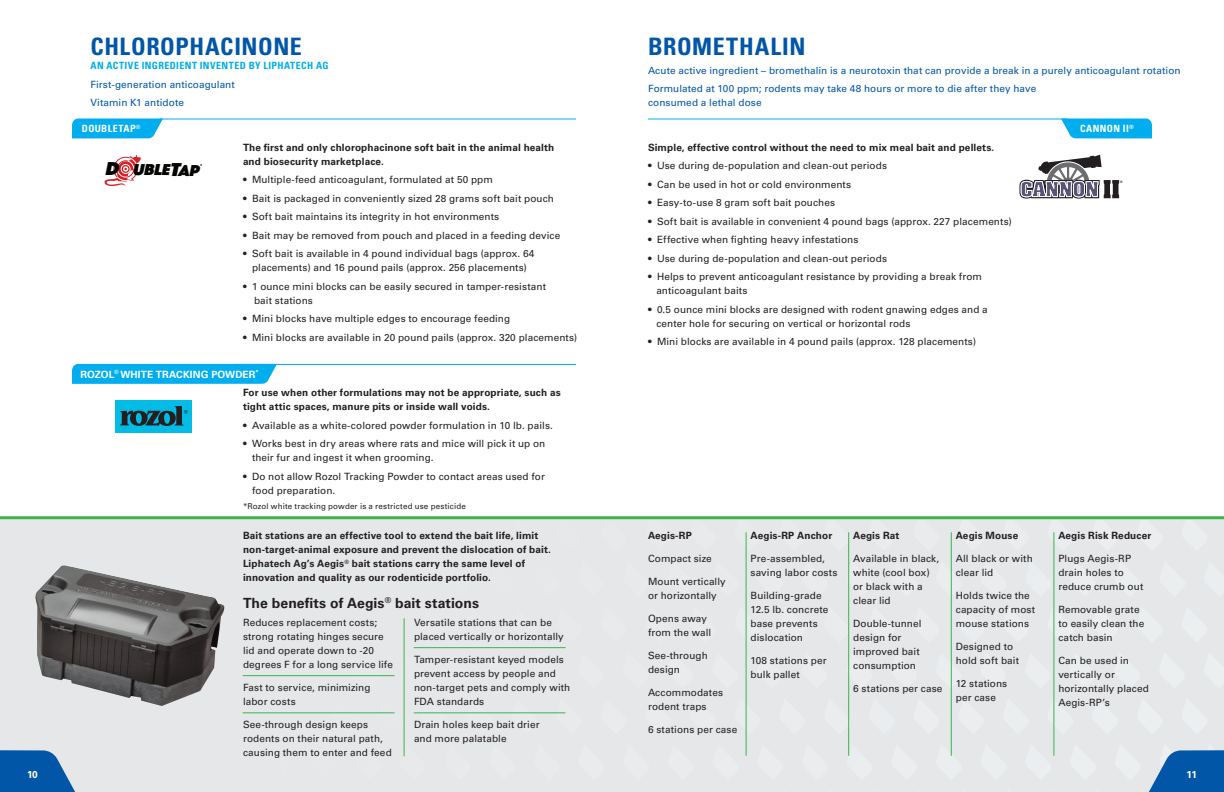
<style>
.page{position:relative;width:1224px;height:792px;background:#fff}
.page>*{position:absolute;margin:0;border:0;box-sizing:border-box;transform-origin:0 0}
.t1{font:700 condensed 24px "Univers LT Std";letter-spacing:.025em;color:#0156a8}
.t2{font:italic 16.5px "Phosphate Pro Solid";color:#040503;scale:1.08 1}
.t3{font:700 14px "Univers LT Std";letter-spacing:.005em;color:#231f20}
.t4{font:10px/14px "Univers LT Std";letter-spacing:.01em;color:#231f20}
.t5{font:700 10px/14px "Univers LT Std";letter-spacing:.015em;color:#231f20}
.t6{font:10px/14px "Univers LT Std";letter-spacing:.005em;color:#0156a8}
.t7{font:700 condensed 10px "Univers LT Std";letter-spacing:.04em;color:#00aeef}
.t8{font:700 10px "Univers LT Std";letter-spacing:.01em;color:#fff}
.t9{font:700 condensed 10px "Univers LT Std";letter-spacing:.04em;color:#fff}
.t10{font:8px "Univers LT Std";letter-spacing:.02em;color:#231f20}
.t11{font:700 3.3px "Helvetica";color:#231f20}
.t12{font:700 condensed 2.8px "Helvetica LT Pro";color:#040503}
.s1{font-size:19.5px}
</style>
<div class="page">
<div style="left:0;top:516px;width:1224px;height:276px;background:#e6e7e9"></div>
<div style="left:288px;top:520px;width:936px;height:77px;background:#e6e7e9"></div>
<img style="left:35px;top:565px;width:190px;height:141px">
<hr style="left:243px;top:675px;width:151px;height:1px;background:#3ab54a">
<hr style="left:414px;top:647px;width:151px;height:1px;background:#3ab54a">
<hr style="left:243px;top:712px;width:151px;height:1px;background:#3ab54a">
<hr style="left:414px;top:712px;width:151px;height:1px;background:#3ab54a">
<hr style="left:404px;top:619px;width:1px;height:137px;background:#3ab54a">
<svg style="left:72px;top:364px;width:205px;height:20px;background:#09b1ef"></svg>
<hr style="left:234px;top:364px;width:342px;height:1px;background:#00aeef">
<div style="left:72px;top:119px;width:90px;height:19px;background:#00aeef"></div>
<div style="left:1062px;top:119px;width:90px;height:19px;background:#00aeef"></div>
<hr style="left:160px;top:119px;width:416px;height:1px;background:#00aeef">
<hr style="left:648px;top:119px;width:419px;height:1px;background:#00aeef">
<svg style="left:104px;top:155px;width:39px;height:31px"></svg>
<div style="left:115px;top:400px;width:76px;height:33px;background:#02bce5"></div>
<svg style="left:120px;top:406px;width:68px;height:20px"></svg>
<svg style="left:1019px;top:155px;width:100px;height:44px"></svg>
<hr style="left:746px;top:533px;width:1px;height:223px;background:#3ab54a">
<hr style="left:848px;top:533px;width:1px;height:223px;background:#3ab54a">
<hr style="left:951px;top:533px;width:1px;height:223px;background:#3ab54a">
<hr style="left:1053px;top:533px;width:1px;height:223px;background:#3ab54a">
<svg style="left:0;top:750px;width:80px;height:42px;background:#3174b5"></svg>
<svg style="left:1144px;top:750px;width:80px;height:42px;background:#3275b6"></svg>
<p class="t1" style="left:90px;top:32px;width:213px">CHLOROPHACINONE</p>
<p class="t7" style="left:90px;top:60px;width:240px">AN ACTIVE INGREDIENT INVENTED BY LIPHATECH AG</p>
<p class="t6" style="left:90px;top:77px;width:146px">First-generation anticoagulant</p>
<p class="t6" style="left:90px;top:96px;width:95px">Vitamin K1 antidote</p>
<p class="t9" style="left:82px;top:122px;width:60px">DOUBLETAP<sup>®</sup></p>
<p class="t5" style="left:243px;top:140px;width:313px">The first and only chlorophacinone soft bait in the animal health and biosecurity marketplace.</p>
<p class="t4" style="left:243px;top:173px;width:251px">• Multiple-feed anticoagulant, formulated at 50 ppm</p>
<p class="t4" style="left:243px;top:191px;width:313px">• Bait is packaged in conveniently sized 28 grams soft bait pouch</p>
<p class="t4" style="left:243px;top:210px;width:258px">• Soft bait maintains its integrity in hot environments</p>
<p class="t4" style="left:243px;top:228px;width:319px">• Bait may be removed from pouch and placed in a feeding device</p>
<p class="t4" style="left:243px;top:247px;width:293px;text-align:center">• Soft bait is available in 4 pound individual bags (approx. 64 placements) and 16 pound pails (approx. 256 placements)</p>
<p class="t4" style="left:254px;top:279px;width:293px;text-indent:-11px">• 1 ounce mini blocks can be easily secured in tamper-resistant bait stations</p>
<p class="t4" style="left:243px;top:312px;width:269px">• Mini blocks have multiple edges to encourage feeding</p>
<p class="t4" style="left:243px;top:330px;width:336px">• Mini blocks are available in 20 pound pails (approx. 320 placements)</p>
<p class="t8" style="left:80px;top:368px;width:180px">ROZOL<sup>®</sup> WHITE TRACKING POWDER<sup>*</sup></p>
<p class="t5" style="left:243px;top:386px;width:319px">For use when other formulations may not be appropriate, such as tight attic spaces, manure pits or inside wall voids.</p>
<p class="t4" style="left:243px;top:418px;width:311px">• Available as a white-colored powder formulation in 10 lb. pails.</p>
<p class="t4" style="left:252px;top:437px;width:295px;text-indent:-9px">• Works best in dry areas where rats and mice will pick it up on their fur and ingest it when grooming.</p>
<p class="t4" style="left:252px;top:469px;width:294px;text-indent:-9px">• Do not allow Rozol Tracking Powder to contact areas used for food preparation.</p>
<p class="t2" style="left:105px;top:158px;width:93px"><span class="s1">D</span> UBLE<span class="s1">T</span>AP</p>
<p class="t12" style="left:200px;top:163px;width:3px">®</p>
<p class="t10" style="left:243px;top:501px;width:224px">*Rozol white tracking powder is a restricted use pesticide</p>
<p class="t5" style="left:243px;top:529px;width:309px">Bait stations are an effective tool to extend the bait life, limit non-target-animal exposure and prevent the dislocation of bait.<br>Liphatech Ag’s Aegis<sup>®</sup> bait stations carry the same level of innovation and quality as our rodenticide portfolio.</p>
<p class="t3" style="left:243px;top:594px;width:238px">The benefits of Aegis<sup>®</sup> bait stations</p>
<p class="t4" style="left:243px;top:615px;width:151px">Reduces replacement costs; strong rotating hinges secure lid and operate down to -20 degrees F for a long service life</p>
<p class="t4" style="left:243px;top:680px;width:129px">Fast to service, minimizing labor costs</p>
<p class="t4" style="left:243px;top:717px;width:150px">See-through design keeps rodents on their natural path, causing them to enter and feed</p>
<p class="t4" style="left:414px;top:615px;width:151px">Versatile stations that can be placed vertically or horizontally</p>
<p class="t4" style="left:414px;top:652px;width:158px">Tamper-resistant keyed models prevent access by people and non-target pets and comply with<br>FDA standards</p>
<p class="t4" style="left:414px;top:717px;width:127px">Drain holes keep bait drier and more palatable</p>
<p class="t1" style="left:648px;top:32px;width:159px">BROMETHALIN</p>
<p class="t6" style="left:648px;top:63px;width:534px">Acute active ingredient – bromethalin is a neurotoxin that can provide a break in a purely anticoagulant rotation</p>
<p class="t6" style="left:648px;top:82px;width:390px">Formulated at 100 ppm; rodents may take 48 hours or more to die after they have consumed a lethal dose</p>
<p class="t9" style="left:1080px;top:122px;width:55px">CANNON II<sup>®</sup></p>
<p class="t5" style="left:648px;top:140px;width:348px">Simple, effective control without the need to mix meal bait and pellets.</p>
<p class="t4" style="left:648px;top:159px;width:241px">• Use during de-population and clean-out periods</p>
<p class="t4" style="left:648px;top:177px;width:205px">• Can be used in hot or cold environments</p>
<p class="t4" style="left:648px;top:196px;width:189px">• Easy-to-use 8 gram soft bait pouches</p>
<p class="t4" style="left:648px;top:214px;width:365px">• Soft bait is available in convenient 4 pound bags (approx. 227 placements)</p>
<p class="t4" style="left:648px;top:233px;width:212px">• Effective when fighting heavy infestations</p>
<p class="t4" style="left:648px;top:251px;width:241px">• Use during de-population and clean-out periods</p>
<p class="t4" style="left:656px;top:270px;width:327px;text-indent:-8px">• Helps to prevent anticoagulant resistance by providing a break from anticoagulant baits</p>
<p class="t4" style="left:656px;top:302px;width:333px;text-indent:-8px">• 0.5 ounce mini blocks are designed with rodent gnawing edges and a center hole for securing on vertical or horizontal rods</p>
<p class="t4" style="left:648px;top:335px;width:330px">• Mini blocks are available in 4 pound pails (approx. 128 placements)</p>
<p class="t11" style="left:1120px;top:179px;width:4px">®</p>
<p class="t5" style="left:648px;top:529px;width:45px">Aegis-RP</p>
<p class="t4" style="left:648px;top:552px;width:65px">Compact size</p>
<p class="t4" style="left:648px;top:575px;width:79px">Mount vertically or horizontally</p>
<p class="t4" style="left:648px;top:612px;width:65px">Opens away from the wall</p>
<p class="t4" style="left:648px;top:649px;width:61px">See-through design</p>
<p class="t4" style="left:648px;top:686px;width:77px">Accommodates rodent traps</p>
<p class="t4" style="left:648px;top:723px;width:91px">6 stations per case</p>
<p class="t5" style="left:751px;top:529px;width:83px">Aegis-RP Anchor</p>
<p class="t4" style="left:751px;top:552px;width:88px">Pre-assembled, saving labor costs</p>
<p class="t4" style="left:751px;top:589px;width:79px">Building-grade<br>12.5 lb. concrete base prevents dislocation</p>
<p class="t4" style="left:751px;top:654px;width:78px">108 stations per bulk pallet</p>
<p class="t5" style="left:853px;top:529px;width:48px">Aegis Rat</p>
<p class="t4" style="left:853px;top:552px;width:88px">Available in black, white (cool box) or black with a clear lid</p>
<p class="t4" style="left:853px;top:617px;width:70px">Double-tunnel design for improved bait consumption</p>
<p class="t4" style="left:853px;top:682px;width:91px">6 stations per case</p>
<p class="t5" style="left:956px;top:529px;width:64px">Aegis Mouse</p>
<p class="t4" style="left:956px;top:552px;width:78px">All black or with clear lid</p>
<p class="t4" style="left:956px;top:589px;width:81px">Holds twice the capacity of most mouse stations</p>
<p class="t4" style="left:956px;top:640px;width:65px">Designed to hold soft bait</p>
<p class="t4" style="left:956px;top:677px;width:53px">12 stations per case</p>
<p class="t5" style="left:1058px;top:529px;width:94px">Aegis Risk Reducer</p>
<p class="t4" style="left:1058px;top:552px;width:86px">Plugs Aegis-RP drain holes to reduce crumb out</p>
<p class="t4" style="left:1058px;top:603px;width:87px">Removable grate to easily clean the catch basin</p>
<p class="t4" style="left:1058px;top:654px;width:92px">Can be used in vertically or horizontally placed<br>Aegis-RP’s</p>
<p class="t8" style="left:27px;top:768px;width:12px">10</p>
<p class="t8" style="left:1187px;top:768px;width:12px">11</p>
</div>
